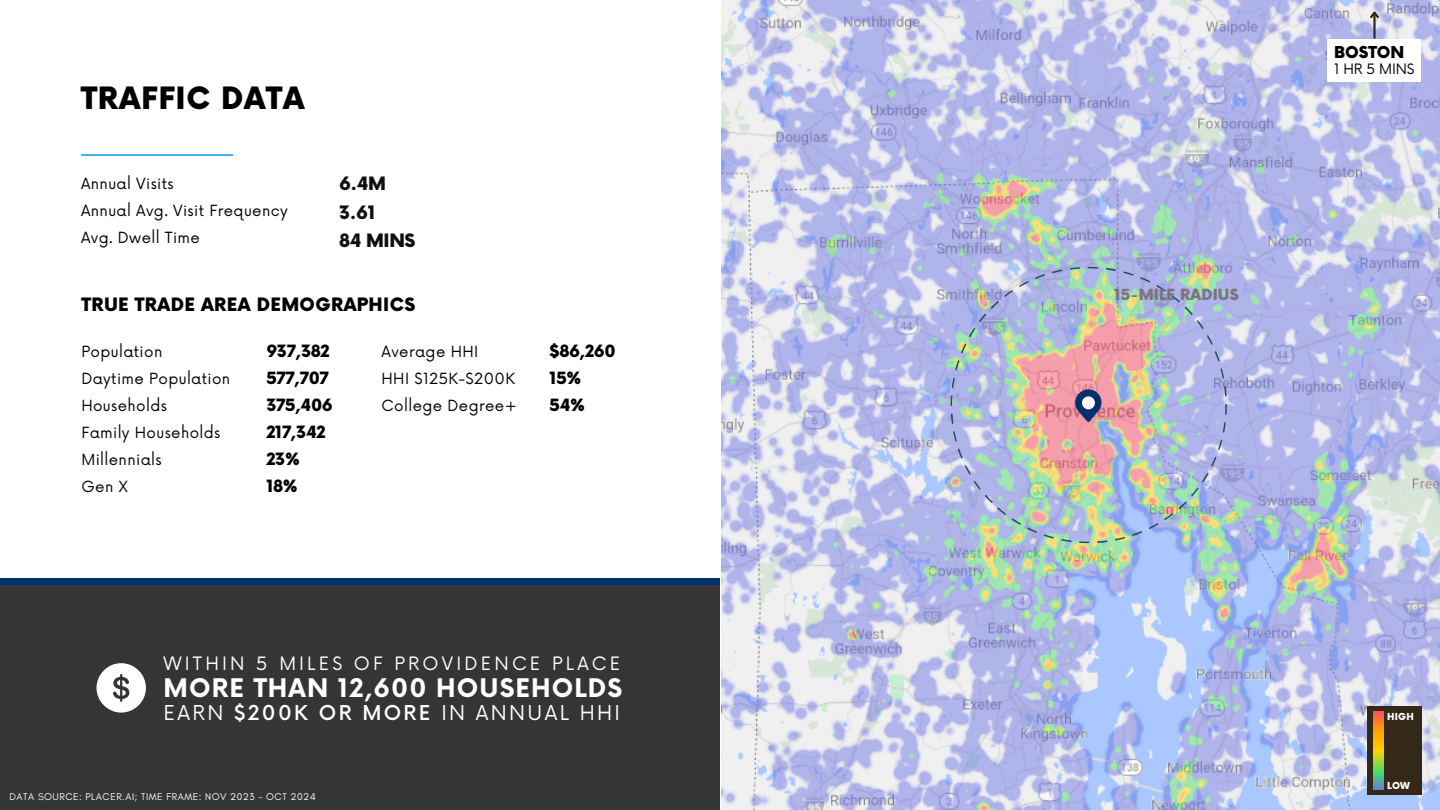
<style>
.page{position:relative;width:1440px;height:810px;background:#fff}
.page>*{position:absolute;margin:0;border:0;box-sizing:border-box;transform-origin:0 0}
.t1{font:900 30px "Now";letter-spacing:.025em;color:#000}
.t2{font:700 25px "Now";letter-spacing:.045em;color:#fff}
.t3{font:20px "Now";letter-spacing:.12em;color:#fff}
.t4{font:18px "Now";letter-spacing:.175em;color:#fff}
.t5{font:900 18px "Now";letter-spacing:.02em;color:#000}
.t6{font:900 18px/28.5px "Now";letter-spacing:-.02em;color:#100f0d}
.t7{font:900 16.5px/27px "Now";letter-spacing:-.02em;color:#000}
.t8{font:900 16px "Now";color:#000}
.t9{font:15px "Now";letter-spacing:.025em;color:#000}
.t10{font:900 15px "Now";letter-spacing:.01em;color:#79747d}
.t11{font:14px "Now";letter-spacing:-.01em;color:#000}
.t12{font:10px "Glacial Indifference";letter-spacing:.05em;color:#fff}
.t13{font:900 9.4px "Now";letter-spacing:.02em;color:#fff}
.s1{font-weight:500}
</style>
<div class="page">
<div style="left:0;top:581px;width:720px;height:229px;background:#353535"></div>
<div style="left:0;top:578px;width:720px;height:6px;background:#00306d"></div>
<img style="left:721px;top:0;width:719px;height:810px">
<div style="left:1367px;top:706px;width:55px;height:89px;background:#342918"></div>
<img style="left:1374px;top:712px;width:9px;height:78px">
<svg style="left:951px;top:267px;width:276px;height:276px;background:#babac6"></svg>
<svg style="left:1074px;top:388px;width:29px;height:34px"></svg>
<div style="left:1082px;top:396px;width:13px;height:13px;background:#fff;border-radius:50%"></div>
<div style="left:1327px;top:39px;width:94px;height:43px;background:#fff"></div>
<hr style="left:1373px;top:13px;width:3px;height:26px;background:#342918">
<svg style="left:1368px;top:9px;width:13px;height:11px"></svg>
<hr style="left:82px;top:154px;width:151px;height:2px;background:#009ade">
<svg style="left:97px;top:663px;width:49px;height:50px"></svg>
<p class="t1" style="left:81px;top:82px;width:225px">TRAFFIC DATA</p>
<p class="t9" style="left:81px;top:175px;width:94px">Annual Visits</p>
<h4 class="t9" style="left:81px;top:202px;width:208px">Annual Avg. Visit Frequency</h4>
<p class="t9" style="left:81px;top:229px;width:121px">Avg. Dwell Time</p>
<p class="t6" style="left:339px;top:171px;width:49px">6.4M<br>3.61</p>
<p class="t6" style="left:339px;top:228px;width:78px">84 MINS</p>
<p class="t5" style="left:81px;top:295px;width:336px">TRUE TRADE AREA DEMOGRAPHICS</p>
<p class="t9" style="left:382px;top:343px;width:98px">Average HHI</p>
<p class="t9" style="left:382px;top:370px;width:135px">HHI $125K-$200K</p>
<p class="t9" style="left:382px;top:397px;width:137px">College Degree+</p>
<p class="t9" style="left:81px;top:343px;width:83px">Population</p>
<p class="t9" style="left:81px;top:370px;width:151px">Daytime Population</p>
<h6 class="t9" style="left:81px;top:397px;width:87px">Households</h6>
<p class="t9" style="left:81px;top:424px;width:141px">Family Households</p>
<h5 class="t9" style="left:81px;top:451px;width:82px">Millennials</h5>
<h2 class="t9" style="left:81px;top:478px;width:48px">Gen X</h2>
<h3 class="t7" style="left:266px;top:338px;width:68px">937,382<br>577,707<br>375,406<br>217,342<br>23%<br>18%</h3>
<p class="t7" style="left:550px;top:338px;width:68px">$86,260<br>15%<br>54%</p>
<p class="t4" style="left:163px;top:653px;width:458px">WITHIN 5 MILES OF PROVIDENCE PLACE</p>
<p class="t3" style="left:163px;top:702px;width:458px">EARN <span class="s1">$200K OR MORE</span> IN ANNUAL HHI</p>
<h4 class="t2" style="left:163px;top:674px;width:460px">MORE THAN 12,600 HOUSEHOLDS</h4>
<p class="t12" style="left:10px;top:791px;width:308px">DATA SOURCE: PLACER.AI; TIME FRAME: NOV 2023 - OCT 2024</p>
<p class="t10" style="left:1114px;top:287px;width:126px">15-MILE RADIUS</p>
<h6 class="t8" style="left:1334px;top:43px;width:72px">BOSTON</h6>
<p class="t11" style="left:1334px;top:61px;width:82px">1 HR 5 MINS</p>
<p class="t13" style="left:1387px;top:711px;width:28px">HIGH</p>
<p class="t13" style="left:1387px;top:781px;width:24px">LOW</p>
</div>
